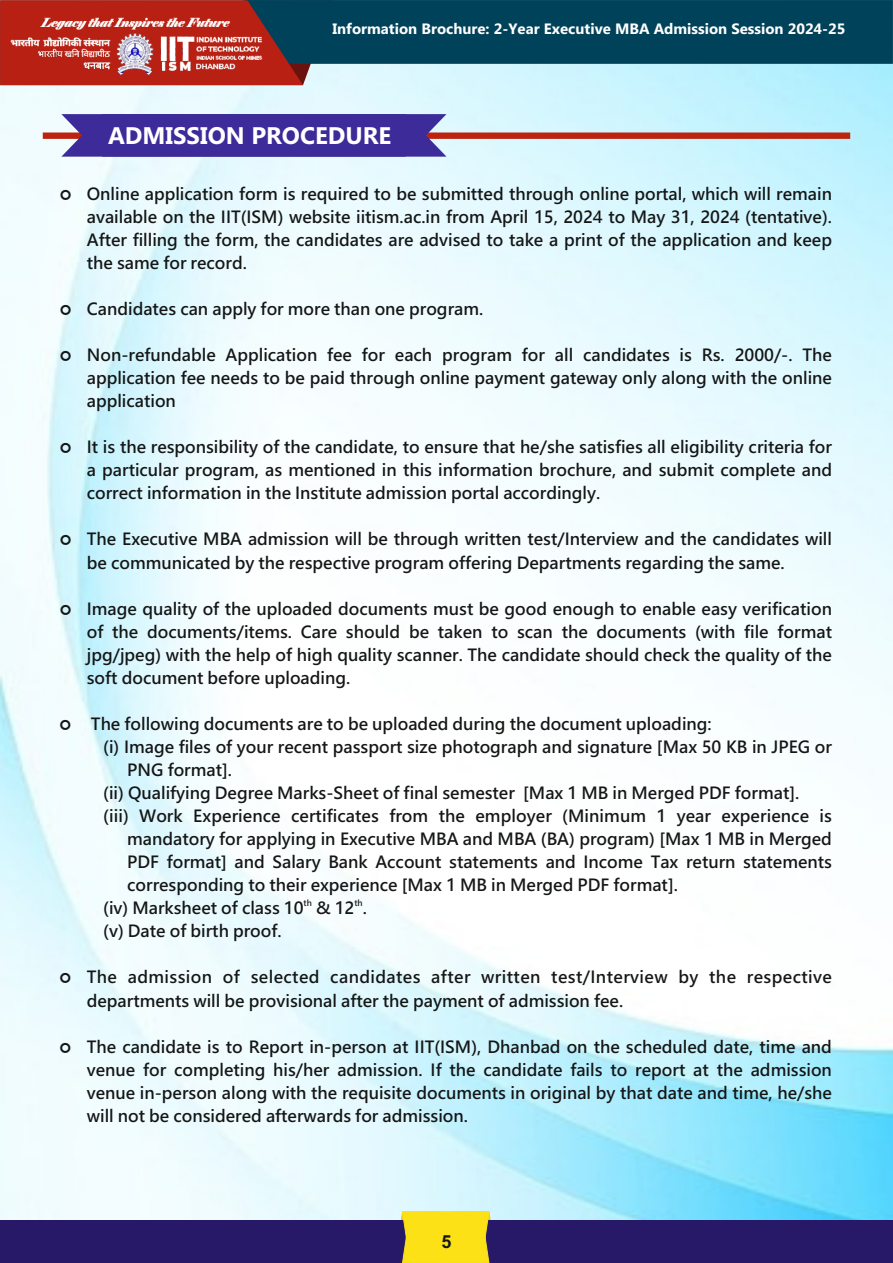
<style>
.page{position:relative;width:893px;height:1263px;background:#fff}
.page>*{position:absolute;margin:0;border:0;box-sizing:border-box;transform-origin:0 0}
.t1{font:700 24px "Microsoft Tai Le";color:#fff}
.t2{font:700 18px "Arial";color:#151616}
.t3{font:16.5px/23.1px "Microsoft Jheng Hei UI Bold";color:#151616;text-align:justify}
.t4{font:16.5px/23.1px "Microsoft Jheng Hei UI Bold";letter-spacing:.025em;color:#151616}
.t5{font:700 15px "Microsoft Phags Pa";color:#fff}
.t6{font:8.25px "Microsoft Jheng Hei UI Bold";color:#151616}
</style>
<div class="page">
<img style="left:0;top:85px;width:893px;height:1178px">
<div style="left:0;top:1220px;width:893px;height:42px;background:#281968"></div>
<svg style="left:0;top:0;width:893px;height:85px;background:#3e6374"></svg>
<img style="left:9px;top:11px;width:255px;height:67px">
<svg style="left:394px;top:1211px;width:103px;height:52px"></svg>
<div style="left:43px;top:132px;width:807px;height:7px;background:#bc2410"></div>
<svg style="left:61px;top:114px;width:385px;height:43px;background:#45339b"></svg>
<svg style="left:61px;top:189px;width:10px;height:11px"></svg>
<svg style="left:61px;top:305px;width:10px;height:10px"></svg>
<svg style="left:61px;top:351px;width:10px;height:10px"></svg>
<svg style="left:61px;top:443px;width:10px;height:10px"></svg>
<svg style="left:61px;top:535px;width:10px;height:10px"></svg>
<svg style="left:61px;top:604px;width:10px;height:11px"></svg>
<svg style="left:61px;top:719px;width:10px;height:11px"></svg>
<svg style="left:60px;top:973px;width:11px;height:10px"></svg>
<svg style="left:60px;top:1042px;width:11px;height:10px"></svg>
<p class="t5" style="left:332px;top:24px;width:515px">Information Brochure: 2-Year Executive MBA Admission Session 2024-25</p>
<h1 class="t1" style="left:108px;top:126px;width:285px">ADMISSION PROCEDURE</h1>
<p class="t3" style="left:87px;top:182px;width:747px">Online application form is required to be submitted through online portal, which will remain available on the IIT(ISM) website iitism.ac.in from April 15, 2024 to May 31, 2024 (tentative).<br>After filling the form, the candidates are advised to take a print of the application and keep the same for record.</p>
<p class="t3" style="left:87px;top:297px;width:398px">Candidates can apply for more than one program.</p>
<p class="t3" style="left:87px;top:343px;width:747px">Non-refundable Application fee for each program for all candidates is Rs. 2000/-. The application fee needs to be paid through online payment gateway only along with the online application</p>
<p class="t3" style="left:87px;top:435px;width:747px">It is the responsibility of the candidate, to ensure that he/she satisfies all eligibility criteria for a particular program, as mentioned in this information brochure, and submit complete and correct information in the Institute admission portal accordingly.</p>
<p class="t3" style="left:87px;top:527px;width:747px">The Executive MBA admission will be through written test/Interview and the candidates will be communicated by the respective program offering Departments regarding the same.</p>
<p class="t3" style="left:87px;top:597px;width:747px">Image quality of the uploaded documents must be good enough to enable easy verification of the documents/items. Care should be taken to scan the documents (with file format jpg/jpeg) with the help of high quality scanner. The candidate should check the quality of the soft document before uploading.</p>
<p class="t3" style="left:91px;top:712px;width:622px">The following documents are to be uploaded during the document uploading:</p>
<p class="t3" style="left:103px;top:735px;width:730px">(i) Image files of your recent passport size photograph and signature [Max 50 KB in JPEG or</p>
<p class="t3" style="left:127px;top:758px;width:106px">PNG format].</p>
<p class="t3" style="left:103px;top:781px;width:697px">(ii) Qualifying Degree Marks-Sheet of final semester [Max 1 MB in Merged PDF format].</p>
<p class="t3" style="left:103px;top:804px;width:730px">(iii) Work Experience certificates from the employer (Minimum 1 year experience is</p>
<p class="t3" style="left:127px;top:827px;width:706px">mandatory for applying in Executive MBA and MBA (BA) program) [Max 1 MB in Merged</p>
<p class="t3" style="left:127px;top:850px;width:706px">PDF format] and Salary Bank Account statements and Income Tax return statements</p>
<p class="t3" style="left:127px;top:873px;width:552px">corresponding to their experience [Max 1 MB in Merged PDF format].</p>
<p class="t6" style="left:304px;top:899px;width:10px">th</p>
<p class="t6" style="left:354px;top:899px;width:10px">th</p>
<p class="t3" style="left:103px;top:896px;width:265px">(iv) Marksheet of class 10 &amp; 12 . (v) Date of birth proof.</p>
<p class="t4" style="left:87px;top:965px;width:747px">The admission of selected candidates after written test/Interview by the respective departments will be provisional after the payment of admission fee.</p>
<p class="t3" style="left:87px;top:1034px;width:747px">The candidate is to Report in-person at IIT(ISM), Dhanbad on the scheduled date, time and venue for completing his/her admission. If the candidate fails to report at the admission venue in-person along with the requisite documents in original by that date and time, he/she will not be considered afterwards for admission.</p>
<p class="t2" style="left:442px;top:1235px;width:12px">5</p>
</div>
